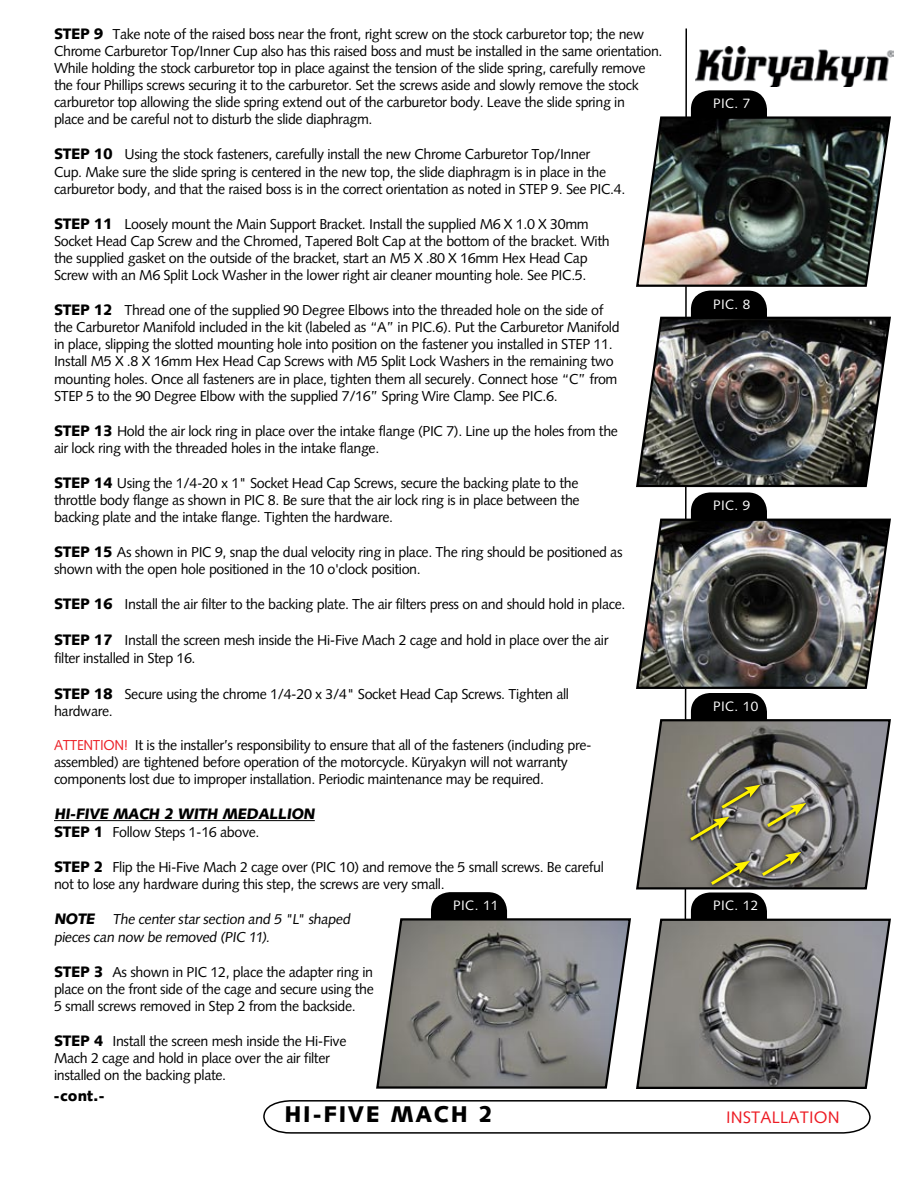
<style>
.page{position:relative;width:918px;height:1188px;background:#fff}
.page>*{position:absolute;margin:0;border:0;box-sizing:border-box;transform-origin:0 0}
.t1{font:800 22.5px "Facile S Si";color:#000}
.t2{font:16.5px "Facile S Si";letter-spacing:.01em;color:#ed1c24}
.t3{font:800 15px "Facile S Si";color:#000}
.t4{font:14.25px/17.1px "Facile S Si";letter-spacing:-.025em;color:#000}
.t5{font:13.5px "Facile S Si";letter-spacing:.03em;color:#fff}
.s1{font-weight:800;font-size:15px}
.s2{color:#ec2027}
</style>
<div class="page">
<img style="left:806px;top:49px;width:87px;height:38px">
<svg style="left:263px;top:1100px;width:608px;height:34px"></svg>
<hr style="left:54px;top:820px;width:261px;height:1px;background:#000">
<img style="left:636px;top:116px;width:255px;height:171px">
<img style="left:636px;top:316px;width:255px;height:172px">
<img style="left:636px;top:518px;width:255px;height:171px">
<svg style="left:636px;top:719px;width:255px;height:171px"></svg>
<svg style="left:806px;top:798px;width:5px;height:35px"></svg>
<img style="left:684px;top:28px;width:122px;height:889px">
<div style="left:432px;top:893px;width:74px;height:48px;background:#000;border-radius:18px"></div>
<div style="left:431px;top:892px;width:76px;height:50px;border:2px solid #000;border-radius:18px"></div>
<svg style="left:376px;top:917px;width:253px;height:172px;background:#888786"></svg>
<div style="left:692px;top:894px;width:74px;height:47px;background:#000;border-radius:18px"></div>
<div style="left:691px;top:893px;width:76px;height:49px;border:2px solid #000;border-radius:18px"></div>
<svg style="left:629px;top:917px;width:262px;height:172px;background:#8b8a88"></svg>
<p class="t4" style="left:54px;top:25px;width:610px"><span class="s1">STEP 9</span> Take note of the raised boss near the front, right screw on the stock carburetor top; the new Chrome Carburetor Top/Inner Cup also has this raised boss and must be installed in the same orientation.<br>While holding the stock carburetor top in place against the tension of the slide spring, carefully remove the four Phillips screws securing it to the carburetor. Set the screws aside and slowly remove the stock carburetor top allowing the slide spring extend out of the carburetor body. Leave the slide spring in<br>place and be careful not to disturb the slide diaphragm.</p>
<p class="t4" style="left:54px;top:146px;width:573px"><span class="s1">STEP 10</span> Using the stock fasteners, carefully install the new Chrome Carburetor Top/Inner<br>Cup. Make sure the slide spring is centered in the new top, the slide diaphragm is in place in the carburetor body, and that the raised boss is in the correct orientation as noted in STEP 9. See PIC.4.</p>
<p class="t4" style="left:54px;top:215px;width:557px"><span class="s1">STEP 11</span> Loosely mount the Main Support Bracket. Install the supplied M6 X 1.0 X 30mm Socket Head Cap Screw and the Chromed, Tapered Bolt Cap at the bottom of the bracket. With the supplied gasket on the outside of the bracket, start an M5 X .80 X 16mm Hex Head Cap Screw with an M6 Split Lock Washer in the lower right air cleaner mounting hole. See PIC.5.</p>
<p class="t4" style="left:54px;top:302px;width:567px"><span class="s1">STEP 12</span> Thread one of the supplied 90 Degree Elbows into the threaded hole on the side of the Carburetor Manifold included in the kit (labeled as “A” in PIC.6). Put the Carburetor Manifold in place, slipping the slotted mounting hole into position on the fastener you installed in STEP 11.<br>Install M5 X .8 X 16mm Hex Head Cap Screws with M5 Split Lock Washers in the remaining two mounting holes. Once all fasteners are in place, tighten them all securely. Connect hose “C” from STEP 5 to the 90 Degree Elbow with the supplied 7/16” Spring Wire Clamp. See PIC.6.</p>
<p class="t4" style="left:54px;top:422px;width:566px"><span class="s1">STEP 13</span> Hold the air lock ring in place over the intake flange (PIC 7). Line up the holes from the air lock ring with the threaded holes in the intake flange.</p>
<p class="t4" style="left:54px;top:474px;width:527px;text-align:justify"><span class="s1">STEP 14</span> Using the 1/4-20 x 1" Socket Head Cap Screws, secure the backing plate to the throttle body flange as shown in PIC 8. Be sure that the air lock ring is in place between the backing plate and the intake flange. Tighten the hardware.</p>
<p class="t4" style="left:54px;top:544px;width:570px"><span class="s1">STEP 15</span> As shown in PIC 9, snap the dual velocity ring in place. The ring should be positioned as shown with the open hole positioned in the 10 o'clock position.</p>
<p class="t4" style="left:54px;top:596px;width:573px"><span class="s1">STEP 16</span> Install the air filter to the backing plate. The air filters press on and should hold in place.</p>
<p class="t4" style="left:54px;top:632px;width:556px"><span class="s1">STEP 17</span> Install the screen mesh inside the Hi-Five Mach 2 cage and hold in place over the air filter installed in Step 16.</p>
<p class="t4" style="left:54px;top:685px;width:517px"><span class="s1">STEP 18</span> Secure using the chrome 1/4-20 x 3/4" Socket Head Cap Screws. Tighten all hardware.</p>
<p class="t4" style="left:54px;top:736px;width:539px"><span class="s2">ATTENTION!</span> It is the installer’s responsibility to ensure that all of the fasteners (including pre&shy;assembled) are tightened before operation of the motorcycle. Küryakyn will not warranty components lost due to improper installation. Periodic maintenance may be required.</p>
<p class="t3" style="left:54px;top:805px;width:31px">HI-FIVE</p>
<p class="t3" style="left:113px;top:805px;width:76px">MACH 2 WIT</p>
<p class="t3" style="left:207px;top:805px;width:42px">H MEDALLION</p>
<p class="t4" style="left:54px;top:824px;width:207px"><span class="s1">STEP 1</span> Follow Steps 1-16 above.</p>
<p class="t4" style="left:54px;top:859px;width:551px"><span class="s1">STEP 2</span> Flip the Hi-Five Mach 2 cage over (PIC 10) and remove the 5 small screws. Be careful not to lose any hardware during this step, the screws are very small.</p>
<p class="t4" style="left:54px;top:911px;width:300px"><span class="s1">NOTE</span> The center star section and 5 "L" shaped pieces can now be removed (PIC 11).</p>
<p class="t4" style="left:54px;top:963px;width:321px;text-align:justify"><span class="s1">STEP 3</span> As shown in PIC 12, place the adapter ring in place on the front side of the cage and secure using the 5 small screws removed in Step 2 from the backside.</p>
<p class="t4" style="left:54px;top:1032px;width:294px"><span class="s1">STEP 4</span> Install the screen mesh inside the Hi-Five<br>Mach 2 cage and hold in place over the air filter installed on the backing plate.</p>
<h1 class="t1" style="left:284px;top:1100px;width:68px">HI-FIVE</h1>
<h1 class="t1" style="left:391px;top:1100px;width:21px">MAC</h1>
<h1 class="t1" style="left:451px;top:1100px;width:44px">H 2</h1>
<p class="t5" style="left:713px;top:96px;width:39px">PIC. 7</p>
<p class="t5" style="left:713px;top:296px;width:39px">PIC. 8</p>
<p class="t5" style="left:713px;top:498px;width:39px">PIC. 9</p>
<p class="t5" style="left:713px;top:698px;width:47px">PIC. 10</p>
<p class="t5" style="left:453px;top:897px;width:47px">PIC. 11</p>
<p class="t5" style="left:713px;top:898px;width:47px">PIC. 12</p>
<p class="t3" style="left:54px;top:1087px;width:53px">-CONT.-</p>
<p class="t2" style="left:726px;top:1107px;width:115px">INSTALLATION</p>
</div>
